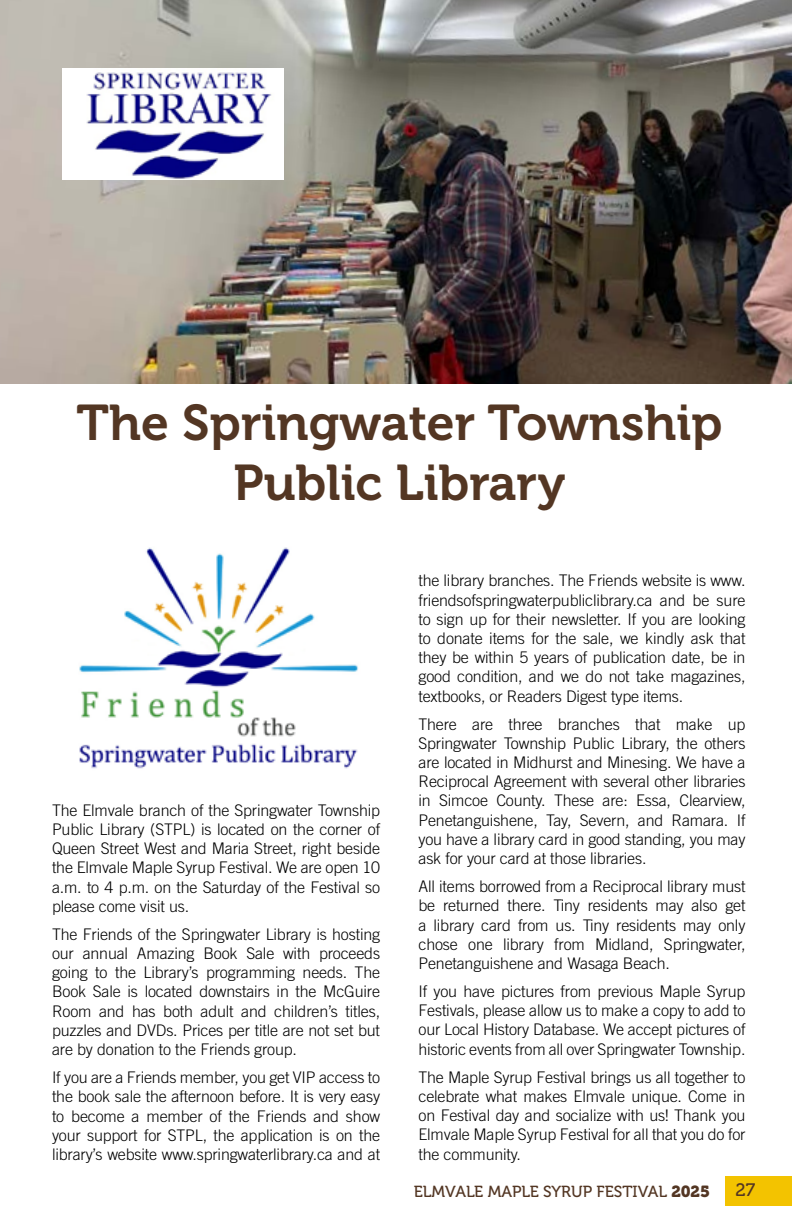
<style>
.page{position:relative;width:792px;height:1224px;background:#fff}
.page>*{position:absolute;margin:0;border:0;box-sizing:border-box;transform-origin:0 0}
.t1{font:50px/60px "Museo 700";color:#533623;text-align:center}
.t2{font:18px "Museo 500";color:#533623}
.t3{font:300 16px/19.2px "Trade Gothic LT Std";letter-spacing:-.01em;color:#000;text-align:justify}
.t4{font:16px "Museo 500";color:#533623}
.s1{font-family:"Museo 900"}
</style>
<div class="page">
<div style="left:725px;top:1176px;width:67px;height:30px;background:#f3c300"></div>
<img style="left:79px;top:547px;width:279px;height:222px">
<img style="left:0;top:0;width:792px;height:383px">
<img style="left:62px;top:68px;width:222px;height:111px">
<h1 class="t1" style="left:77px;top:393px;width:647px">The Springwater Township<br>Public Library</h1>
<p class="t3" style="left:52px;top:800px;width:330px">The Elmvale branch of the Springwater Township Public Library (STPL) is located on the corner of Queen Street West and Maria Street, right beside the Elmvale Maple Syrup Festival. We are open 10 a.m. to 4 p.m. on the Saturday of the Festival so please come visit us.</p>
<p class="t3" style="left:52px;top:924px;width:330px">The Friends of the Springwater Library is hosting our annual Amazing Book Sale with proceeds going to the Library’s programming needs. The Book Sale is located downstairs in the McGuire Room and has both adult and children’s titles, puzzles and DVDs. Prices per title are not set but are by donation to the Friends group.</p>
<p class="t3" style="left:52px;top:1068px;width:330px">If you are a Friends member, you get VIP access to the book sale the afternoon before. It is very easy to become a member of the Friends and show your support for STPL, the application is on the library’s website www.springwaterlibrary.ca and at</p>
<p class="t3" style="left:419px;top:571px;width:329px">the library branches. The Friends website is www. friendsofspringwaterpubliclibrary.ca and be sure to sign up for their newsletter. If you are looking to donate items for the sale, we kindly ask that they be within 5 years of publication date, be in good condition, and we do not take magazines, textbooks, or Readers Digest type items.</p>
<p class="t3" style="left:419px;top:714px;width:329px">There are three branches that make up Springwater Township Public Library, the others are located in Midhurst and Minesing. We have a Reciprocal Agreement with several other libraries in Simcoe County. These are: Essa, Clearview, Penetanguishene, Tay, Severn, and Ramara. If you have a library card in good standing, you may ask for your card at those libraries.</p>
<p class="t3" style="left:419px;top:877px;width:329px">All items borrowed from a Reciprocal library must be returned there. Tiny residents may also get a library card from us. Tiny residents may only chose one library from Midland, Springwater, Penetanguishene and Wasaga Beach.</p>
<p class="t3" style="left:419px;top:982px;width:329px">If you have pictures from previous Maple Syrup Festivals, please allow us to make a copy to add to our Local History Database. We accept pictures of historic events from all over Springwater Township.</p>
<p class="t3" style="left:419px;top:1067px;width:329px">The Maple Syrup Festival brings us all together to celebrate what makes Elmvale unique. Come in on Festival day and socialize with us! Thank you Elmvale Maple Syrup Festival for all that you do for the community.</p>
<p class="t4" style="left:414px;top:1183px;width:298px">ELMVALE MAPLE SYRUP FESTIVAL <span class="s1">2025</span></p>
<p class="t2" style="left:736px;top:1180px;width:21px">27</p>
</div>
